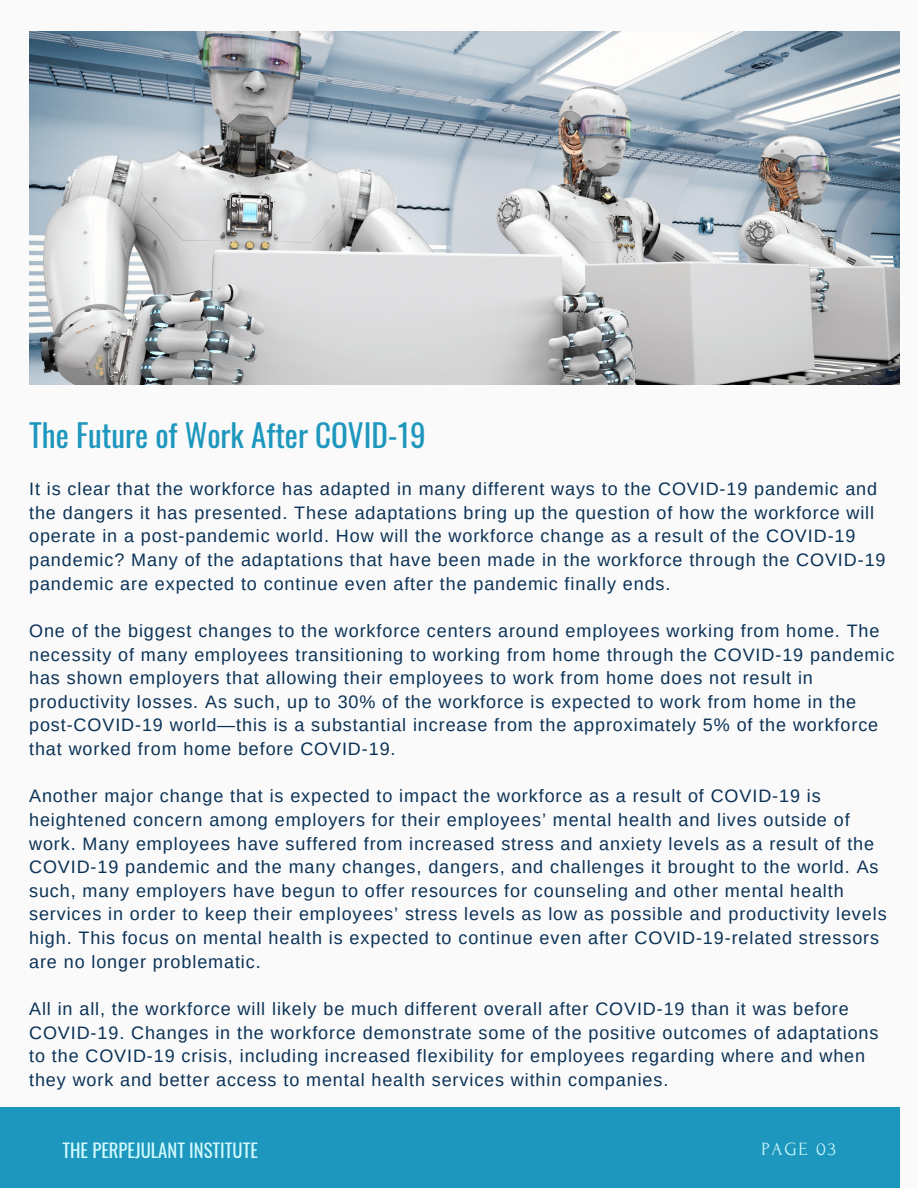
<style>
.page{position:relative;width:918px;height:1188px;background:#fafafa}
.page>*{position:absolute;margin:0;border:0;box-sizing:border-box;transform-origin:0 0}
.t1{font:31.2px "Oswald";color:#1d97bd}
.t2{font:18.6px "Oswald";color:#d0f9ff}
.t3{font:18.6px "Forum";letter-spacing:.1em;color:#d0f9ff}
.t4{font:18px/23.7px "Arimo";letter-spacing:.05em;color:#0b3256}
</style>
<div class="page">
<img style="left:29px;top:31px;width:871px;height:354px">
<div style="left:0;top:1107px;width:900px;height:81px;background:#1d97bd"></div>
<p class="t1" style="left:29px;top:411px;width:398px">The Future of Work After COVID-19</p>
<p class="t4" style="left:29px;top:477px;width:858px">It is clear that the workforce has adapted in many different ways to the COVID-19 pandemic and the dangers it has presented. These adaptations bring up the question of how the workforce will operate in a post-pandemic world. How will the workforce change as a result of the COVID-19 pandemic? Many of the adaptations that have been made in the workforce through the COVID-19 pandemic are expected to continue even after the pandemic finally ends.</p>
<p class="t4" style="left:29px;top:619px;width:867px">One of the biggest changes to the workforce centers around employees working from home. The necessity of many employees transitioning to working from home through the COVID-19 pandemic has shown employers that allowing their employees to work from home does not result in productivity losses. As such, up to 30% of the workforce is expected to work from home in the post-COVID-19 world—this is a substantial increase from the approximately 5% of the workforce that worked from home before COVID-19.</p>
<p class="t4" style="left:29px;top:784px;width:859px">Another major change that is expected to impact the workforce as a result of COVID-19 is heightened concern among employers for their employees’ mental health and lives outside of work. Many employees have suffered from increased stress and anxiety levels as a result of the COVID-19 pandemic and the many changes, dangers, and challenges it brought to the world. As such, many employers have begun to offer resources for counseling and other mental health services in order to keep their employees’ stress levels as low as possible and productivity levels high. This focus on mental health is expected to continue even after COVID-19-related stressors are no longer problematic.</p>
<p class="t4" style="left:29px;top:997px;width:851px">All in all, the workforce will likely be much different overall after COVID-19 than it was before COVID-19. Changes in the workforce demonstrate some of the positive outcomes of adaptations to the COVID-19 crisis, including increased flexibility for employees regarding where and when they work and better access to mental health services within companies.</p>
<p class="t2" style="left:62px;top:1136px;width:197px">THE PERPEJULANT INSTITUTE</p>
<p class="t3" style="left:761px;top:1139px;width:76px">PAGE 03</p>
</div>
